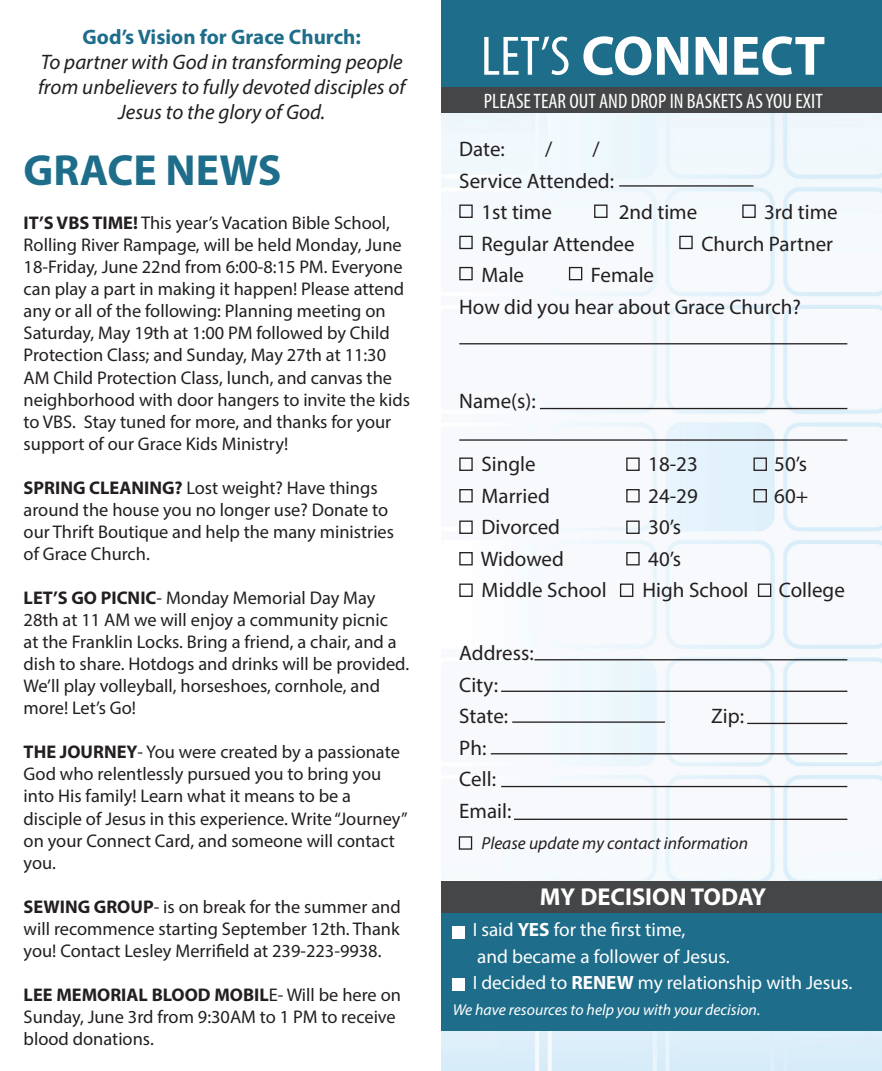
<style>
.page{position:relative;width:882px;height:1071px;background:#fff}
.page>*{position:absolute;margin:0;border:0;box-sizing:border-box;transform-origin:0 0}
.t1{font:700 56px "Myriad Pro";color:#fff}
.t2{font:700 43.75px "Myriad Pro";color:#1e6d8a}
.t3{font:700 24.5px "Myriad Pro";color:#fff}
.t4{font:21px "Myriad Pro";color:#231f20}
.t5{font:italic 21px/25.2px "Myriad Pro";color:#231f20;text-align:center}
.t6{font:condensed 21px "Myriad Pro";color:#fff}
.t7{font:700 21px "Myriad Pro";color:#1e6d8a}
.t8{font:19.25px "Myriad Pro";color:#fff}
.t9{font:18.38px/22.1px "Myriad Pro";color:#231f20}
.t10{font:italic 17.5px "Myriad Pro";color:#231f20}
.t11{font:italic 15.75px "Myriad Pro";color:#fff}
.s1{font-weight:700}
.s2{font-weight:400;font-stretch:condensed}
</style>
<div class="page">
<img style="left:441px;top:112px;width:441px;height:959px">
<div style="left:441px;top:0;width:441px;height:87px;background:#1e6d8a"></div>
<div style="left:441px;top:87px;width:441px;height:25px;background:#454647"></div>
<div style="left:441px;top:912px;width:441px;height:119px;background:#1e6d8a"></div>
<div style="left:441px;top:881px;width:441px;height:31px;background:#454647"></div>
<div style="left:453px;top:927px;width:12px;height:12px;background:#fff"></div>
<div style="left:453px;top:978px;width:12px;height:12px;background:#fff"></div>
<hr style="left:540px;top:408px;width:307px;height:1px;background:#231f20">
<hr style="left:459px;top:439px;width:388px;height:2px;background:#231f20">
<hr style="left:459px;top:343px;width:388px;height:1px;background:#231f20">
<div style="left:459px;top:236px;width:14px;height:13px;border:1px solid #231f20"></div>
<div style="left:459px;top:489px;width:14px;height:13px;border:1px solid #231f20"></div>
<div style="left:626px;top:489px;width:14px;height:13px;border:1px solid #231f20"></div>
<div style="left:754px;top:489px;width:13px;height:13px;border:1px solid #231f20"></div>
<div style="left:679px;top:236px;width:14px;height:13px;border:1px solid #231f20"></div>
<div style="left:459px;top:267px;width:14px;height:13px;border:1px solid #231f20"></div>
<div style="left:459px;top:521px;width:14px;height:13px;border:1px solid #231f20"></div>
<div style="left:626px;top:521px;width:14px;height:13px;border:1px solid #231f20"></div>
<div style="left:459px;top:552px;width:14px;height:13px;border:1px solid #231f20"></div>
<div style="left:459px;top:584px;width:14px;height:13px;border:1px solid #231f20"></div>
<div style="left:459px;top:836px;width:13px;height:14px;border:1px solid #231f20"></div>
<div style="left:620px;top:584px;width:13px;height:13px;border:1px solid #231f20"></div>
<div style="left:758px;top:584px;width:13px;height:13px;border:1px solid #231f20"></div>
<div style="left:626px;top:552px;width:14px;height:13px;border:1px solid #231f20"></div>
<div style="left:569px;top:267px;width:13px;height:13px;border:1px solid #231f20"></div>
<div style="left:459px;top:205px;width:14px;height:13px;border:1px solid #231f20"></div>
<div style="left:459px;top:458px;width:14px;height:13px;border:1px solid #231f20"></div>
<div style="left:626px;top:458px;width:14px;height:13px;border:1px solid #231f20"></div>
<div style="left:754px;top:458px;width:13px;height:13px;border:1px solid #231f20"></div>
<div style="left:594px;top:205px;width:14px;height:13px;border:1px solid #231f20"></div>
<div style="left:742px;top:205px;width:14px;height:13px;border:1px solid #231f20"></div>
<hr style="left:619px;top:185px;width:135px;height:2px;background:#231f20">
<hr style="left:534px;top:659px;width:313px;height:1px;background:#231f20">
<hr style="left:501px;top:691px;width:346px;height:1px;background:#231f20">
<hr style="left:512px;top:721px;width:153px;height:2px;background:#231f20">
<hr style="left:747px;top:723px;width:100px;height:1px;background:#231f20">
<hr style="left:491px;top:753px;width:356px;height:1px;background:#231f20">
<hr style="left:501px;top:786px;width:346px;height:1px;background:#231f20">
<hr style="left:514px;top:819px;width:333px;height:1px;background:#231f20">
<p class="t7" style="left:83px;top:23px;width:280px">God’s Vision for Grace Church:</p>
<p class="t5" style="left:38px;top:49px;width:369px">To partner with God in transforming people from unbelievers to fully devoted disciples of<br>Jesus to the glory of God.</p>
<p class="t2" style="left:24px;top:142px;width:259px">GRACE NEWS</p>
<p class="t9" style="left:24px;top:212px;width:388px"><span class="s1">IT’S VBS TIME!</span> This year’s Vacation Bible School, Rolling River Rampage, will be held Monday, June 18-Friday, June 22nd from 6:00-8:15 PM. Everyone can play a part in making it happen! Please attend any or all of the following: Planning meeting on Saturday, May 19th at 1:00 PM followed by Child Protection Class; and Sunday, May 27th at 11:30<br>AM Child Protection Class, lunch, and canvas the neighborhood with door hangers to invite the kids to VBS. Stay tuned for more, and thanks for your support of our Grace Kids Ministry!</p>
<p class="t9" style="left:24px;top:476px;width:372px"><span class="s1">SPRING CLEANING?</span> Lost weight? Have things around the house you no longer use? Donate to our Thrift Boutique and help the many ministries of Grace Church.</p>
<p class="t9" style="left:24px;top:587px;width:387px"><span class="s1">LET’S GO PICNIC</span>- Monday Memorial Day May 28th at 11 AM we will enjoy a community picnic<br>at the Franklin Locks. Bring a friend, a chair, and a dish to share. Hotdogs and drinks will be provided.<br>We’ll play volleyball, horseshoes, cornhole, and more! Let’s Go!</p>
<p class="t9" style="left:24px;top:741px;width:386px"><span class="s1">THE JOURNEY</span>- You were created by a passionate God who relentlessly pursued you to bring you into His family! Learn what it means to be a disciple of Jesus in this experience. Write “Journey” on your Connect Card, and someone will contact you.</p>
<p class="t9" style="left:24px;top:895px;width:379px;text-align:justify"><span class="s1">SEWING GROUP</span>- is on break for the summer and will recommence starting September 12th. Thank you! Contact Lesley Merrifield at 239-223-9938.</p>
<p class="t9" style="left:24px;top:983px;width:379px"><span class="s1">LEE MEMORIAL BLOOD MOBIL</span>E- Will be here on<br>Sunday, June 3rd from 9:30AM to 1 PM to receive blood donations.</p>
<p class="t1" style="left:481px;top:19px;width:346px"><span class="s2">LET’S</span> CONNECT</p>
<p class="t6" style="left:484px;top:88px;width:340px">PLEASE TEAR OUT AND DROP IN BASKETS AS YOU EXIT</p>
<p class="t4" style="left:459px;top:136px;width:47px">Date:</p>
<p class="t4" style="left:545px;top:136px;width:9px">/</p>
<p class="t4" style="left:592px;top:136px;width:9px">/</p>
<p class="t4" style="left:459px;top:168px;width:156px">Service Attended:</p>
<p class="t4" style="left:482px;top:199px;width:72px">1st time</p>
<p class="t4" style="left:619px;top:199px;width:80px">2nd time</p>
<p class="t4" style="left:764px;top:199px;width:75px">3rd time</p>
<p class="t4" style="left:482px;top:231px;width:155px">Regular Attendee</p>
<p class="t4" style="left:701px;top:231px;width:133px">Church Partner</p>
<p class="t4" style="left:482px;top:262px;width:44px">Male</p>
<p class="t4" style="left:591px;top:262px;width:65px">Female</p>
<p class="t4" style="left:459px;top:294px;width:343px">How did you hear about Grace Church?</p>
<p class="t4" style="left:459px;top:388px;width:78px">Name(s):</p>
<p class="t4" style="left:482px;top:451px;width:56px">Single</p>
<p class="t4" style="left:648px;top:451px;width:51px">18-23</p>
<p class="t4" style="left:774px;top:451px;width:34px">50’s</p>
<p class="t4" style="left:482px;top:483px;width:70px">Married</p>
<p class="t4" style="left:648px;top:483px;width:51px">24-29</p>
<p class="t4" style="left:774px;top:483px;width:36px">60+</p>
<p class="t4" style="left:482px;top:514px;width:80px">Divorced</p>
<p class="t4" style="left:648px;top:514px;width:34px">30’s</p>
<p class="t4" style="left:481px;top:546px;width:85px">Widowed</p>
<p class="t4" style="left:648px;top:546px;width:34px">40’s</p>
<p class="t4" style="left:482px;top:577px;width:127px">Middle School</p>
<p class="t4" style="left:642px;top:577px;width:108px">High School</p>
<p class="t4" style="left:779px;top:577px;width:68px">College</p>
<p class="t4" style="left:459px;top:640px;width:76px">Address:</p>
<p class="t4" style="left:459px;top:672px;width:40px">City:</p>
<p class="t4" style="left:459px;top:703px;width:50px">State:</p>
<p class="t4" style="left:711px;top:703px;width:34px">Zip:</p>
<p class="t4" style="left:459px;top:735px;width:29px">Ph:</p>
<p class="t4" style="left:459px;top:766px;width:38px">Cell:</p>
<p class="t4" style="left:459px;top:798px;width:54px">Email:</p>
<p class="t10" style="left:482px;top:832px;width:268px">Please update my contact information</p>
<p class="t3" style="left:540px;top:881px;width:228px">MY DECISION TODAY</p>
<p class="t8" style="left:473px;top:918px;width:214px">I said <span class="s1">YES</span> for the first time,</p>
<p class="t8" style="left:477px;top:944px;width:254px">and became a follower of Jesus.</p>
<p class="t8" style="left:473px;top:971px;width:381px">I decided to <span class="s1">RENEW</span> my relationship with Jesus.</p>
<p class="t11" style="left:453px;top:1000px;width:309px">We have resources to help you with your decision.</p>
</div>
